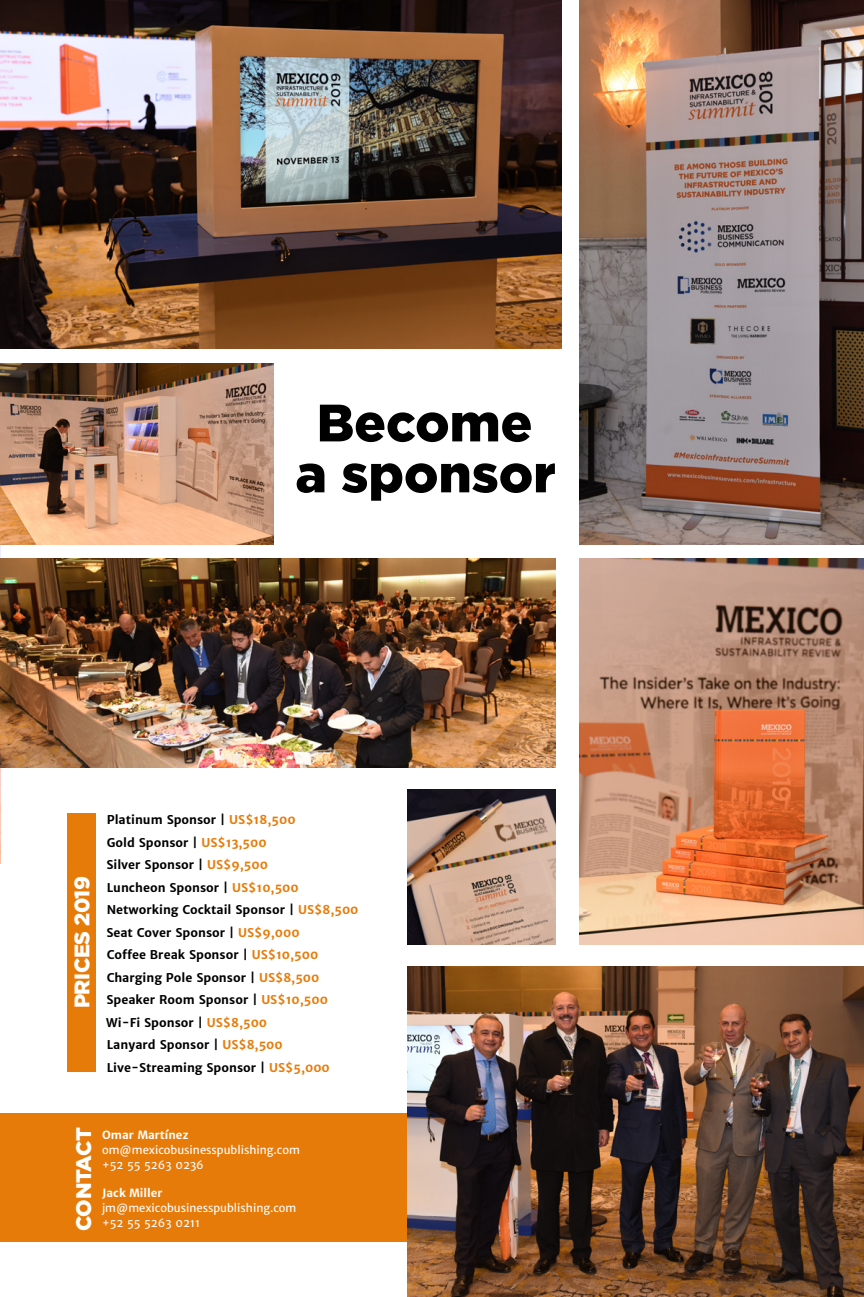
<style>
.page{position:relative;width:864px;height:1297px;background:#fff}
.page>*{position:absolute;margin:0;border:0;box-sizing:border-box;transform-origin:0 0}
.t1{font:900 52.5px/51px "Gotham";color:#000;text-align:center}
.t2{font:900 21.15px "Gotham";letter-spacing:-.02em;color:#fff}
.t3{font:700 12px/22.5px "Merriweather Sans";color:#000}
.t4{font:11.25px/15px "Merriweather Sans";color:#fff}
.t5{font:700 11.25px "Merriweather Sans";color:#fff}
.s1{color:#e77b09}
</style>
<div class="page">
<img style="left:0;top:363px;width:1px;height:501px">
<div style="left:0;top:1113px;width:514px;height:129px;background:#e77b09"></div>
<img style="left:579px;top:558px;width:284px;height:387px">
<img style="left:0;top:558px;width:555px;height:210px">
<img style="left:407px;top:789px;width:148px;height:156px">
<img style="left:1px;top:363px;width:272px;height:181px">
<img style="left:407px;top:966px;width:456px;height:331px">
<div style="left:67px;top:813px;width:28px;height:259px;background:#e77b09"></div>
<img style="left:1px;top:0;width:560px;height:348px">
<img style="left:579px;top:0;width:284px;height:544px">
<h1 class="t1" style="left:295px;top:397px;width:262px">Become a sponsor</h1>
<h2 class="t2" style="left:67px;top:1008px;width:134px;rotate:-90deg">PRICES 2019</h2>
<p class="t3" style="left:106px;top:809px;width:254px">Platinum Sponsor | <span class="s1">US$18,500<br></span>Gold Sponsor | <span class="s1">US$13,500<br></span>Silver Sponsor | <span class="s1">US$9,500<br></span>Luncheon Sponsor | <span class="s1">US$10,500<br></span>Networking Cocktail Sponsor | <span class="s1">US$8,500<br></span>Seat Cover Sponsor | <span class="s1">US$9,000<br></span>Coffee Break Sponsor | <span class="s1">US$10,500<br></span>Charging Pole Sponsor | <span class="s1">US$8,500<br></span>Speaker Room Sponsor | <span class="s1">US$10,500<br></span>Wi-Fi Sponsor | <span class="s1">US$8,500<br></span>Lanyard Sponsor | <span class="s1">US$8,500<br></span>Live-Streaming Sponsor | <span class="s1">US$5,000</span></p>
<h2 class="t2" style="left:69px;top:1231px;width:105px;rotate:-90deg">CONTACT</h2>
<p class="t5" style="left:102px;top:1128px;width:88px">Omar Martínez</p>
<p class="t4" style="left:102px;top:1142px;width:199px">om@mexicobusinesspublishing.com +52 55 5263 0236</p>
<p class="t5" style="left:102px;top:1186px;width:62px">Jack Miller</p>
<p class="t4" style="left:102px;top:1200px;width:196px">jm@mexicobusinesspublishing.com +52 55 5263 0211</p>
</div>
